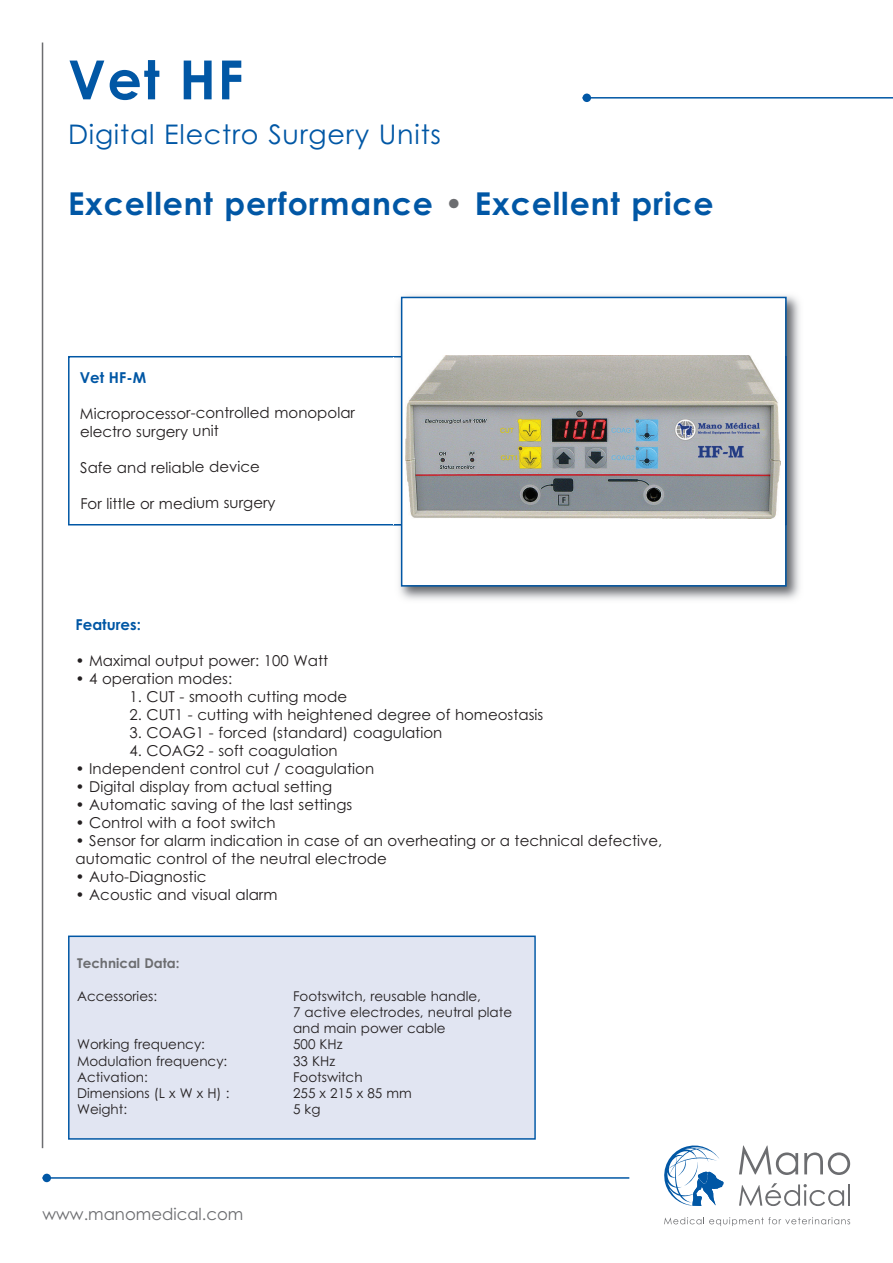
<style>
.page{position:relative;width:893px;height:1263px;background:#fff}
.page>*{position:absolute;margin:0;border:0;box-sizing:border-box;transform-origin:0 0}
.t1{font:700 54px "Century Gothic";color:#0157a5}
.t2{font:700 31.5px "Century Gothic";letter-spacing:.03em;color:#0157a5}
.t3{font:27px "Century Gothic";letter-spacing:.03em;color:#0157a5}
.t4{font:16.5px "Century Gothic";color:#6c6d70}
.t5{font:15px/18px "Century Gothic";color:#231f20}
.t6{font:700 15px "Century Gothic";color:#0157a5}
.t7{font:13.5px/16.2px "Century Gothic";color:#231f20}
.t8{font:700 13.5px "Century Gothic";color:#6c6d70}
.s1{color:#6c6d70}
</style>
<div class="page">
<hr style="left:42px;top:43px;width:1px;height:1105px;background:#6c6d70">
<div style="left:68px;top:356px;width:719px;height:169px;border:2px solid #0157a5"></div>
<img style="left:394px;top:295px;width:406px;height:305px">
<div style="left:402px;top:298px;width:383px;height:287px;background:#fff"></div>
<div style="left:401px;top:297px;width:386px;height:290px;border:2px solid #0157a5"></div>
<img style="left:406px;top:355px;width:374px;height:163px">
<hr style="left:583px;top:97px;width:310px;height:2px;background:#0157a5">
<div style="left:583px;top:94px;width:8px;height:8px;background:#0157a5;border-radius:50%"></div>
<hr style="left:43px;top:1177px;width:586px;height:2px;background:#0157a5">
<div style="left:43px;top:1174px;width:8px;height:8px;background:#0157a5;border-radius:50%"></div>
<svg style="left:739px;top:1183px;width:105px;height:23px"></svg>
<hr style="left:848px;top:1184px;width:2px;height:22px;background:#6c6d70">
<svg style="left:664px;top:1145px;width:59px;height:61px"></svg>
<svg style="left:739px;top:1145px;width:59px;height:30px"></svg>
<svg style="left:804px;top:1152px;width:46px;height:23px"></svg>
<svg style="left:664px;top:1217px;width:186px;height:9px"></svg>
<div style="left:70px;top:937px;width:464px;height:201px;background:#e1e5f2"></div>
<div style="left:68px;top:935px;width:468px;height:205px;border:2px solid #0157a5"></div>
<h1 class="t1" style="left:68px;top:49px;width:177px">Vet HF</h1>
<h3 class="t3" style="left:68px;top:119px;width:374px">Digital Electro Surgery Units</h3>
<h2 class="t2" style="left:68px;top:185px;width:647px">Excellent performance <span class="s1">•</span> Excellent price</h2>
<p class="t6" style="left:80px;top:369px;width:68px">Vet HF-M</p>
<p class="t5" style="left:80px;top:404px;width:277px">Microprocessor-controlled monopolar electro surgery unit</p>
<p class="t5" style="left:80px;top:458px;width:181px">Safe and reliable device</p>
<p class="t5" style="left:80px;top:494px;width:197px">For little or medium surgery</p>
<p class="t6" style="left:76px;top:616px;width:67px">Features:</p>
<p class="t5" style="left:76px;top:652px;width:254px">• Maximal output power: 100 Watt</p>
<p class="t5" style="left:76px;top:670px;width:158px">• 4 operation modes:</p>
<p class="t5" style="left:130px;top:688px;width:219px">1. CUT - smooth cutting mode</p>
<p class="t5" style="left:130px;top:706px;width:415px">2. CUT1 - cutting with heightened degree of homeostasis</p>
<p class="t5" style="left:130px;top:724px;width:314px">3. COAG1 - forced (standard) coagulation</p>
<p class="t5" style="left:130px;top:742px;width:210px">4. COAG2 - soft coagulation</p>
<p class="t5" style="left:76px;top:760px;width:300px">• Independent control cut / coagulation</p>
<p class="t5" style="left:76px;top:778px;width:258px">• Digital display from actual setting</p>
<p class="t5" style="left:76px;top:796px;width:278px">• Automatic saving of the last settings</p>
<p class="t5" style="left:76px;top:814px;width:202px">• Control with a foot switch</p>
<p class="t5" style="left:76px;top:832px;width:588px">• Sensor for alarm indication in case of an overheating or a technical defective, automatic control of the neutral electrode</p>
<p class="t5" style="left:76px;top:868px;width:132px">• Auto-Diagnostic</p>
<p class="t5" style="left:76px;top:886px;width:203px">• Acoustic and visual alarm</p>
<p class="t8" style="left:77px;top:956px;width:104px">Technical Data:</p>
<p class="t7" style="left:77px;top:988px;width:82px">Accessories:</p>
<p class="t7" style="left:293px;top:988px;width:221px">Footswitch, reusable handle,<br>7 active electrodes, neutral plate and main power cable</p>
<p class="t7" style="left:77px;top:1036px;width:129px">Working frequency:</p>
<p class="t7" style="left:293px;top:1036px;width:51px">500 KHz</p>
<p class="t7" style="left:77px;top:1053px;width:152px">Modulation frequency:</p>
<p class="t7" style="left:293px;top:1053px;width:44px">33 KHz</p>
<p class="t7" style="left:77px;top:1069px;width:72px">Activation:</p>
<p class="t7" style="left:293px;top:1069px;width:71px">Footswitch</p>
<p class="t7" style="left:77px;top:1085px;width:154px">Dimensions (L x W x H) :</p>
<p class="t7" style="left:293px;top:1085px;width:120px">255 x 215 x 85 mm</p>
<p class="t7" style="left:77px;top:1101px;width:52px">Weight:</p>
<p class="t7" style="left:293px;top:1101px;width:29px">5 kg</p>
<p class="t4" style="left:43px;top:1205px;width:202px">www.manomedical.com</p>
</div>
